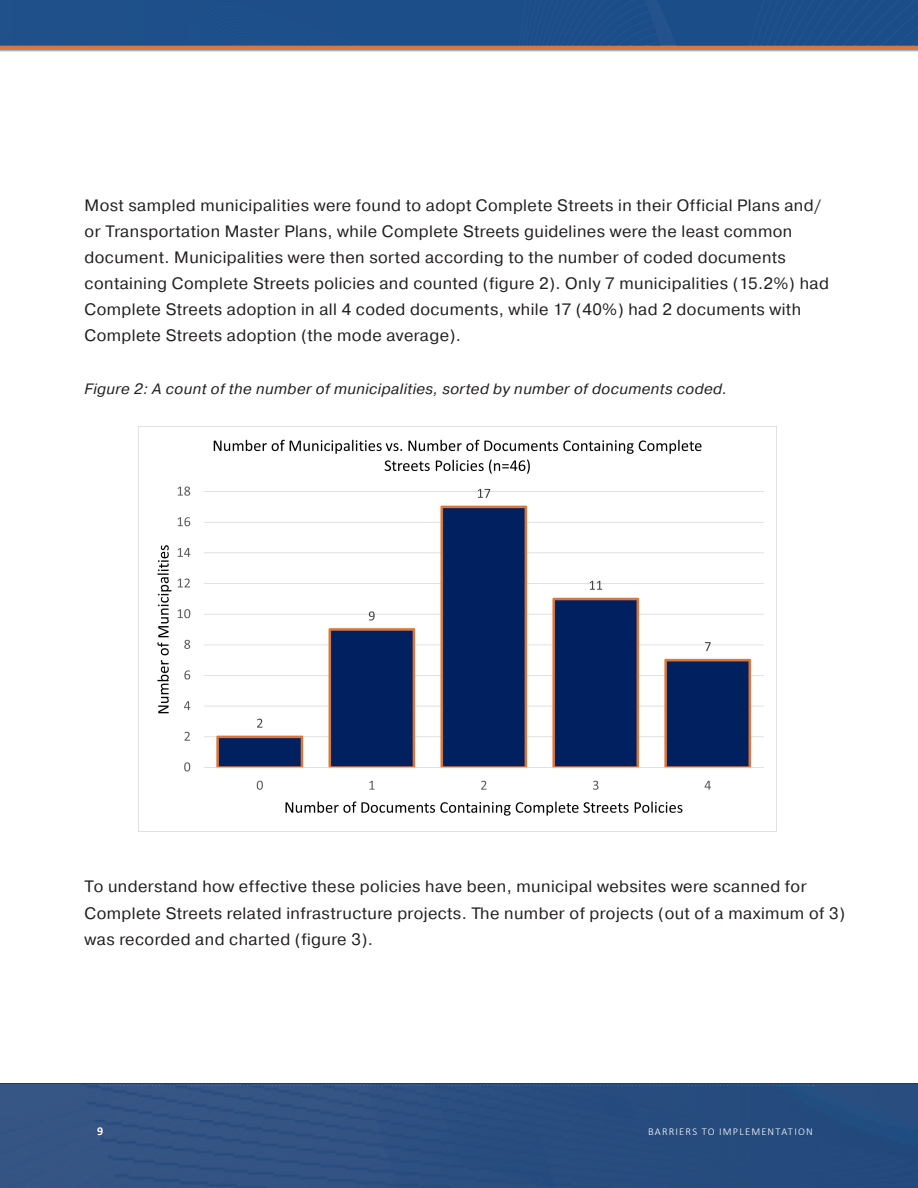
<style>
.page{position:relative;width:918px;height:1188px;background:#fff}
.page>*{position:absolute;margin:0;border:0;box-sizing:border-box;transform-origin:0 0}
.Bulk_Text{font:16.5px/26px "Pragmatica";letter-spacing:.025em;color:#231f20}
.Bulk_Text-2{font:italic 15px "Pragmatica";letter-spacing:.025em;color:#231f20}
.Footer___Page_Number{font:700 12px "Calibri";color:#fff}
.Footer___Page_Number-2{font:300 10.5px "Calibri";letter-spacing:.11em;color:#fff}
</style>
<div class="page">
<img style="left:0;top:1084px;width:918px;height:104px">
<svg style="left:0;top:45px;width:918px;height:6px;background:#ab816f"></svg>
<div style="left:0;top:0;width:918px;height:45px;background:#1c4e89"></div>
<img style="left:138px;top:427px;width:638px;height:405px">
<p class="Bulk_Text" style="left:85px;top:193px;width:746px">Most sampled municipalities were found to adopt Complete Streets in their Official Plans and/ or Transportation Master Plans, while Complete Streets guidelines were the least common document. Municipalities were then sorted according to the number of coded documents containing Complete Streets policies and counted (figure 2). Only 7 municipalities (15.2%) had Complete Streets adoption in all 4 coded documents, while 17 (40%) had 2 documents with Complete Streets adoption (the mode average).</p>
<p class="Bulk_Text-2" style="left:85px;top:379px;width:644px">Figure 2: A count of the number of municipalities, sorted by number of documents coded.</p>
<p class="Bulk_Text" style="left:85px;top:874px;width:762px">To understand how effective these policies have been, municipal websites were scanned for<br>Complete Streets related infrastructure projects. The number of projects (out of a maximum of 3) was recorded and charted (figure 3).</p>
<p class="Footer___Page_Number" style="left:97px;top:1123px;width:8px">9</p>
<p class="Footer___Page_Number-2" style="left:648px;top:1125px;width:166px">BARRIERS TO IMPLEMENTATION</p>
</div>
